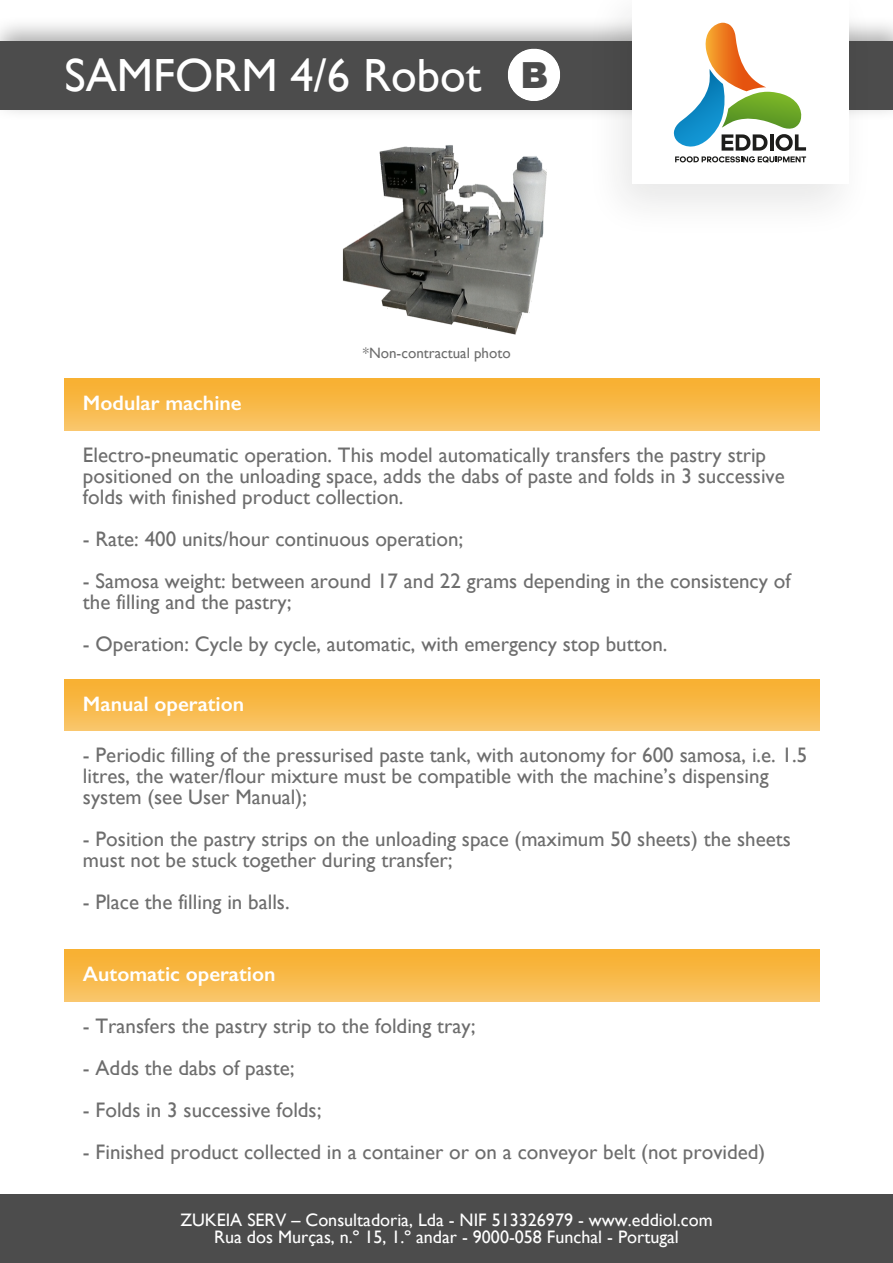
<style>
.page{position:relative;width:893px;height:1263px;background:#fff}
.page>*{position:absolute;margin:0;border:0;box-sizing:border-box;transform-origin:0 0}
.t1{font:46.5px "Gill Sans";color:#fff}
.t2{font:21px/21px "Gill Sans";color:#6d6d6d}
.t3{font:600 21px "Gill Sans";color:#fff}
.t4{font:18px/16.6px "Gill Sans";color:#fff;text-align:center}
.t5{font:15px "Gill Sans";color:#6d6d6d}
.s1{font-family:"Arial";font-weight:900;font-size:36px;color:#4c4c4c}
</style>
<div class="page">
<img style="left:342px;top:170px;width:205px;height:165px">
<img style="left:0;top:24px;width:893px;height:146px">
<div style="left:0;top:42px;width:893px;height:68px;background:#4c4c4c"></div>
<div style="left:65px;top:379px;width:754px;height:51px;background:linear-gradient(to bottom,#f8ae2c,#f9c569)"></div>
<svg style="left:508px;top:48px;width:52px;height:53px"></svg>
<img style="left:572px;top:17px;width:316px;height:188px">
<div style="left:632px;top:0;width:216px;height:184px;background:#fff"></div>
<div style="left:0;top:1195px;width:893px;height:68px;background:#4c4c4c"></div>
<div style="left:65px;top:679px;width:754px;height:52px;background:linear-gradient(to bottom,#f8ae2b,#f9c568)"></div>
<div style="left:65px;top:950px;width:754px;height:51px;background:linear-gradient(to bottom,#f8ae2c,#f9c568)"></div>
<svg style="left:674px;top:23px;width:132px;height:140px"></svg>
<h1 class="t1" style="left:65px;top:48px;width:485px">SAMFORM 4/6 Robot <span class="s1">B</span></h1>
<p class="t3" style="left:83px;top:390px;width:160px">Modular machine</p>
<p class="t5" style="left:363px;top:344px;width:149px">*Non-contractual photo</p>
<p class="t2" style="left:83px;top:444px;width:703px">Electro-pneumatic operation. This model automatically transfers the pastry strip positioned on the unloading space, adds the dabs of paste and folds in 3 successive folds with finished product collection.</p>
<p class="t2" style="left:83px;top:528px;width:382px">- Rate: 400 units/hour continuous operation;</p>
<p class="t2" style="left:83px;top:570px;width:709px">- Samosa weight: between around 17 and 22 grams depending in the consistency of the filling and the pastry;</p>
<p class="t2" style="left:83px;top:633px;width:586px">- Operation: Cycle by cycle, automatic, with emergency stop button.</p>
<p class="t3" style="left:83px;top:691px;width:163px">Manual operation</p>
<p class="t2" style="left:83px;top:744px;width:726px">- Periodic filling of the pressurised paste tank, with autonomy for 600 samosa, i.e. 1.5 litres, the water/flour mixture must be compatible with the machine’s dispensing system (see User Manual);</p>
<p class="t2" style="left:83px;top:828px;width:709px">- Position the pastry strips on the unloading space (maximum 50 sheets) the sheets must not be stuck together during transfer;</p>
<p class="t2" style="left:83px;top:891px;width:208px">- Place the filling in balls.</p>
<p class="t3" style="left:83px;top:961px;width:194px">Automatic operation</p>
<p class="t2" style="left:83px;top:1015px;width:394px">- Transfers the pastry strip to the folding tray;</p>
<p class="t2" style="left:83px;top:1057px;width:213px">- Adds the dabs of paste;</p>
<p class="t2" style="left:83px;top:1099px;width:240px">- Folds in 3 successive folds;</p>
<p class="t2" style="left:83px;top:1141px;width:684px">- Finished product collected in a container or on a conveyor belt (not provided)</p>
<p class="t4" style="left:180px;top:1212px;width:534px">ZUKEIA SERV – Consultadoria, Lda - NIF 513326979 - www.eddiol.com<br>Rua dos Murças, n.º 15, 1.º andar - 9000-058 Funchal - Portugal</p>
</div>
